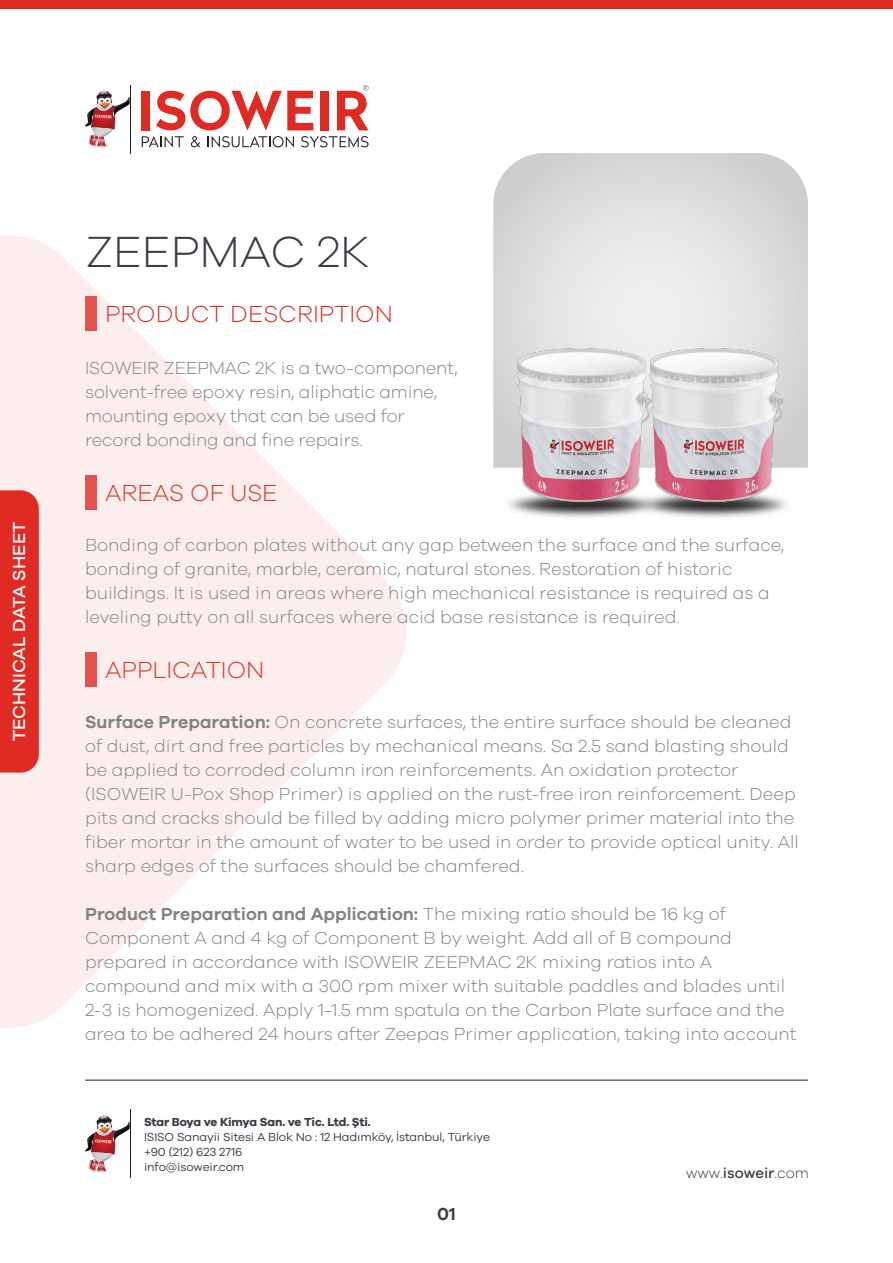
<style>
.page{position:relative;width:893px;height:1263px;background:#fff}
.page>*{position:absolute;margin:0;border:0;box-sizing:border-box;transform-origin:0 0}
.t1{font:300 45px "Galano Grotesque";color:#383e45}
.t2{font:300 24px "Galano Grotesque";color:#e0312a}
.t3{font:300 24px "Galano Grotesque";color:#e02b25}
.t4{font:300 18px/24px "Galano Grotesque";color:#808285}
.t5{font:500 18px "Galano Grotesque";color:#fff}
.t6{font:600 18px "Galano Grotesque";color:#373e45}
.t7{font:300 15px "Galano Grotesque";color:#373e45}
.t8{font:12px/15px "Galano Grotesque";letter-spacing:-.01em;color:#373e45}
.t9{font:700 12px "Galano Grotesque";letter-spacing:-.02em;color:#373e45}
.s1{font-weight:600}
.s2{font-weight:500}
</style>
<div class="page">
<svg style="left:0;top:235px;width:406px;height:793px;fill:#fceeed"></svg>
<div style="left:0;top:490px;width:39px;height:283px;background:#e02b25"></div>
<hr style="left:130px;top:85px;width:1px;height:68px;background:#231f20">
<svg style="left:85px;top:91px;width:45px;height:56px"></svg>
<svg style="left:142px;top:136px;width:42px;height:11px"></svg>
<svg style="left:191px;top:136px;width:10px;height:11px"></svg>
<svg style="left:208px;top:136px;width:86px;height:11px"></svg>
<svg style="left:301px;top:136px;width:68px;height:11px"></svg>
<div style="left:142px;top:91px;width:8px;height:39px;background:#e02b25"></div>
<svg style="left:156px;top:91px;width:157px;height:39px"></svg>
<div style="left:320px;top:91px;width:8px;height:39px;background:#e02b25"></div>
<svg style="left:337px;top:85px;width:32px;height:45px"></svg>
<hr style="left:130px;top:1110px;width:1px;height:68px;background:#231f20">
<svg style="left:85px;top:1115px;width:45px;height:57px"></svg>
<hr style="left:85px;top:1080px;width:723px;height:1px;background:#231f20">
<div style="left:0;top:0;width:893px;height:9px;background:#e02b25"></div>
<div style="left:85px;top:297px;width:11px;height:34px;background:#e5524d"></div>
<div style="left:85px;top:475px;width:11px;height:34px;background:#e5524d"></div>
<div style="left:85px;top:653px;width:11px;height:34px;background:#e5524d"></div>
<svg style="left:493px;top:153px;width:315px;height:287px;background:#dfdfdf"></svg>
<img style="left:745px;top:440px;width:63px;height:77px">
<img style="left:493px;top:440px;width:252px;height:78px">
<img style="left:518px;top:349px;width:266px;height:153px">
<p class="t5" style="left:8px;top:741px;width:221px;rotate:-90deg">TECHNICAL DATA SHEET</p>
<h1 class="t1" style="left:85px;top:225px;width:287px">ZEEPMAC 2K</h1>
<h2 class="t3" style="left:105px;top:300px;width:289px">PRODUCT DESCRIPTION</h2>
<p class="t4" style="left:85px;top:355px;width:374px">ISOWEIR ZEEPMAC 2K is a two-component, solvent-free epoxy resin, aliphatic amine, mounting epoxy that can be used for record bonding and fine repairs.</p>
<h2 class="t2" style="left:105px;top:478px;width:174px">AREAS OF USE</h2>
<p class="t4" style="left:85px;top:532px;width:701px">Bonding of carbon plates without any gap between the surface and the surface, bonding of granite, marble, ceramic, natural stones. Restoration of historic buildings. It is used in areas where high mechanical resistance is required as a leveling putty on all surfaces where acid base resistance is required.</p>
<h2 class="t2" style="left:105px;top:655px;width:161px">APPLICATION</h2>
<p class="t4" style="left:85px;top:710px;width:715px"><span class="s1">Surface Preparation:</span> On concrete surfaces, the entire surface should be cleaned of dust, dirt and free particles by mechanical means. Sa 2.5 sand blasting should be applied to corroded column iron reinforcements. An oxidation protector (ISOWEIR U-Pox Shop Primer) is applied on the rust-free iron reinforcement. Deep pits and cracks should be filled by adding micro polymer primer material into the fiber mortar in the amount of water to be used in order to provide optical unity. All sharp edges of the surfaces should be chamfered.</p>
<p class="t4" style="left:85px;top:902px;width:713px"><span class="s1">Product Preparation and Application:</span> The mixing ratio should be 16 kg of Component A and 4 kg of Component B by weight. Add all of B compound prepared in accordance with ISOWEIR ZEEPMAC 2K mixing ratios into A compound and mix with a 300 rpm mixer with suitable paddles and blades until 2-3 is homogenized. Apply 1-1.5 mm spatula on the Carbon Plate surface and the area to be adhered 24 hours after Zeepas Primer application, taking into account</p>
<p class="t9" style="left:144px;top:1114px;width:228px">Star Boya ve Kimya San. ve Tic. Ltd. Şti.</p>
<p class="t8" style="left:144px;top:1128px;width:347px">ISISO Sanayii Sitesi A Blok No : 12 Hadımköy, İstanbul, Türkiye +90 (212) 623 2716<br>info@isoweir.com</p>
<p class="t6" style="left:437px;top:1203px;width:20px">01</p>
<p class="t7" style="left:686px;top:1164px;width:124px">www.<span class="s2">isoweir</span>.com</p>
</div>
